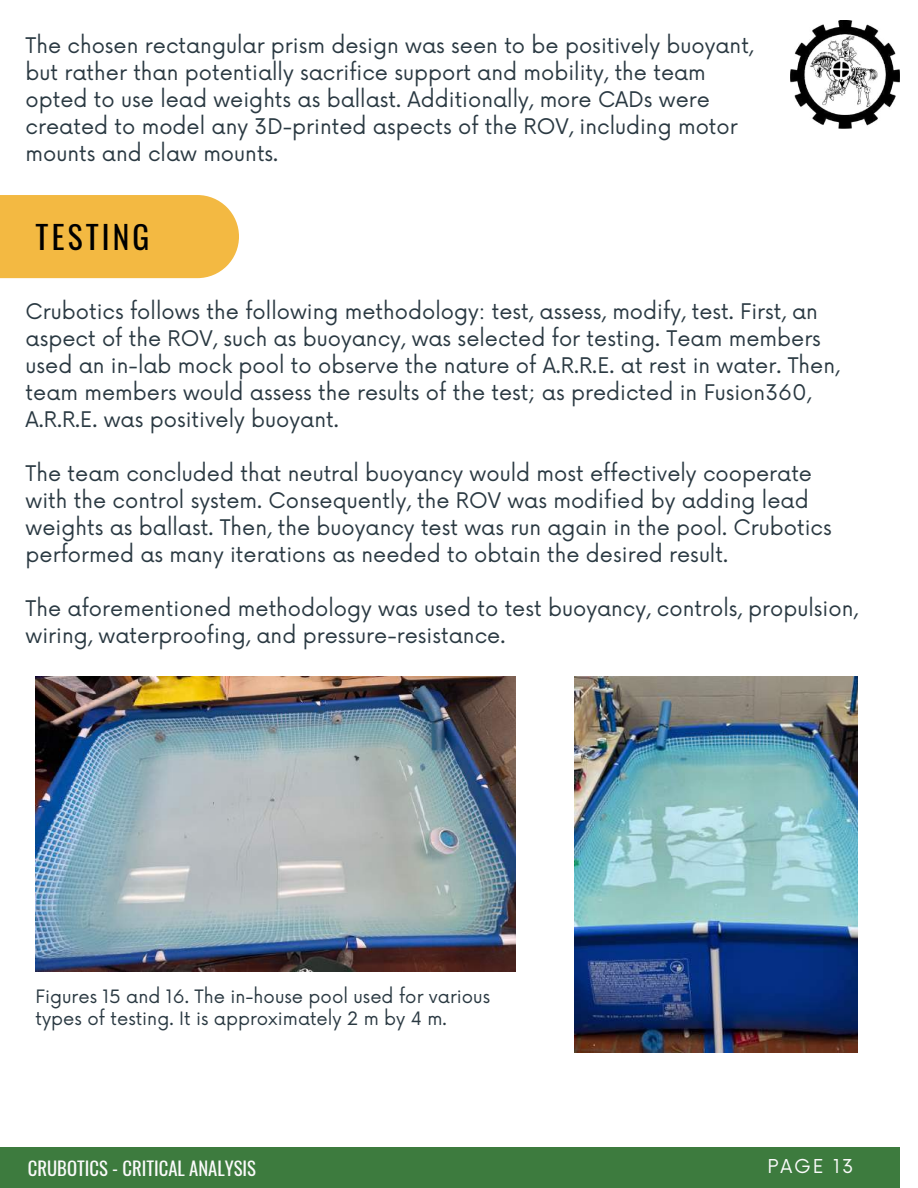
<style>
.page{position:relative;width:918px;height:1188px;background:#fff}
.page>*{position:absolute;margin:0;border:0;box-sizing:border-box;transform-origin:0 0}
.t1{font:31.5px "Oswald";letter-spacing:.1em;color:#000}
.t2{font:21px/27px "Now";color:#2a3942}
.t3{font:18.75px "Oswald";color:#fafafa}
.t4{font:18.75px "Now";letter-spacing:.1em;color:#fafafa}
.t5{font:18px/22.5px "Now";color:#2a3942}
</style>
<div class="page">
<div style="left:0;top:1148px;width:900px;height:40px;background:#3d7b3e"></div>
<img style="left:791px;top:20px;width:109px;height:108px">
<div style="left:0;top:195px;width:239px;height:83px;background:#f3b942"></div>
<img style="left:36px;top:677px;width:480px;height:294px">
<img style="left:574px;top:677px;width:284px;height:375px">
<p class="t2" style="left:26px;top:33px;width:729px">The chosen rectangular prism design was seen to be positively buoyant, but rather than potentially sacrifice support and mobility, the team opted to use lead weights as ballast. Additionally, more CADs were created to model any 3D-printed aspects of the ROV, including motor mounts and claw mounts.</p>
<h1 class="t1" style="left:36px;top:212px;width:115px">TESTING</h1>
<p class="t2" style="left:26px;top:299px;width:815px">Crubotics follows the following methodology: test, assess, modify, test. First, an aspect of the ROV, such as buoyancy, was selected for testing. Team members used an in-lab mock pool to observe the nature of A.R.R.E. at rest in water. Then, team members would assess the results of the test; as predicted in Fusion360, A.R.R.E. was positively buoyant.</p>
<p class="t2" style="left:26px;top:461px;width:808px">The team concluded that neutral buoyancy would most effectively cooperate with the control system. Consequently, the ROV was modified by adding lead weights as ballast. Then, the buoyancy test was run again in the pool. Crubotics performed as many iterations as needed to obtain the desired result.</p>
<p class="t2" style="left:26px;top:596px;width:834px">The aforementioned methodology was used to test buoyancy, controls, propulsion, wiring, waterproofing, and pressure-resistance.</p>
<p class="t5" style="left:36px;top:986px;width:456px">Figures 15 and 16. The in-house pool used for various types of testing. It is approximately 2 m by 4 m.</p>
<p class="t3" style="left:28px;top:1154px;width:230px">CRUBOTICS - CRITICAL ANALYSIS</p>
<p class="t4" style="left:768px;top:1155px;width:87px">PAGE 13</p>
</div>
